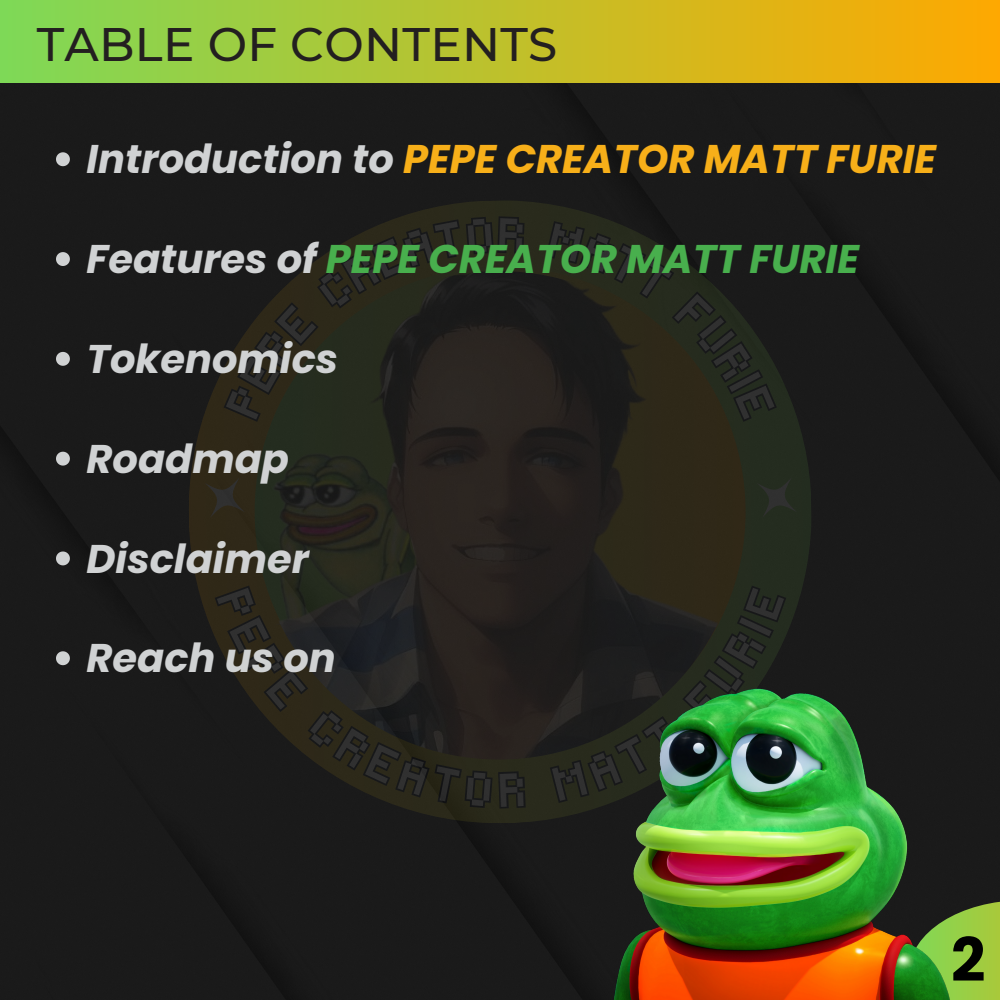
<style>
.page{position:relative;width:1000px;height:1000px;background:#fff}
.page>*{position:absolute;margin:0;border:0;box-sizing:border-box;transform-origin:0 0}
.t1{font:700 60.25px "Poppins";color:#000}
.t2{font:500 46.9px "Montserrat";letter-spacing:.005em;color:#231f20}
.t3{font:italic 700 40px "Poppins";color:#d0d2d3}
.t4{font:italic 700 40px "Poppins";color:#f7af19}
.t5{font:italic 700 40px "Poppins";color:#48af4d}
.s1{color:#d0d2d3}
</style>
<div class="page">
<div style="left:0;top:83px;width:1000px;height:917px;background:#1a1a1a"></div>
<svg style="left:185px;top:196px;width:630px;height:631px;background:#1e1f1a"></svg>
<img style="left:239px;top:452px;width:26px;height:131px">
<img style="left:255px;top:271px;width:488px;height:488px;border-radius:50%">
<svg style="left:190px;top:462px;width:70px;height:70px;background:#2e2819"></svg>
<svg style="left:742px;top:462px;width:70px;height:70px;background:#252b20"></svg>
<div style="left:0;top:0;width:1000px;height:83px;background:linear-gradient(to right,#7ed957,#fea801)"></div>
<div style="left:909px;top:900px;width:91px;height:100px;background:#a1cb3f"></div>
<img style="left:576px;top:634px;width:392px;height:366px">
<svg style="left:56px;top:152px;width:14px;height:14px"></svg>
<svg style="left:56px;top:252px;width:14px;height:14px"></svg>
<svg style="left:56px;top:352px;width:14px;height:14px"></svg>
<svg style="left:56px;top:452px;width:14px;height:13px"></svg>
<svg style="left:56px;top:551px;width:14px;height:14px"></svg>
<svg style="left:56px;top:651px;width:14px;height:14px"></svg>
<svg style="left:221px;top:214px;width:305px;height:210px;background:#23221b"></svg>
<svg style="left:543px;top:219px;width:236px;height:205px;background:#21211a"></svg>
<svg style="left:212px;top:583px;width:315px;height:227px;background:#23211c"></svg>
<svg style="left:548px;top:583px;width:240px;height:222px;background:#263927"></svg>
<p class="t2" style="left:37px;top:16px;width:522px">TABLE OF CONTENTS</p>
<p class="t4" style="left:87px;top:131px;width:851px"><span class="s1">Introduction to</span> PEPE CREATOR MATT FURIE</p>
<p class="t5" style="left:87px;top:231px;width:774px"><span class="s1">Features of</span> PEPE CREATOR MATT FURIE</p>
<p class="t3" style="left:87px;top:331px;width:253px">Tokenomics</p>
<p class="t3" style="left:87px;top:431px;width:204px">Roadmap</p>
<p class="t3" style="left:87px;top:530px;width:224px">Disclaimer</p>
<p class="t3" style="left:87px;top:630px;width:251px">Reach us on</p>
<p class="t1" style="left:951px;top:918px;width:36px">2</p>
</div>
